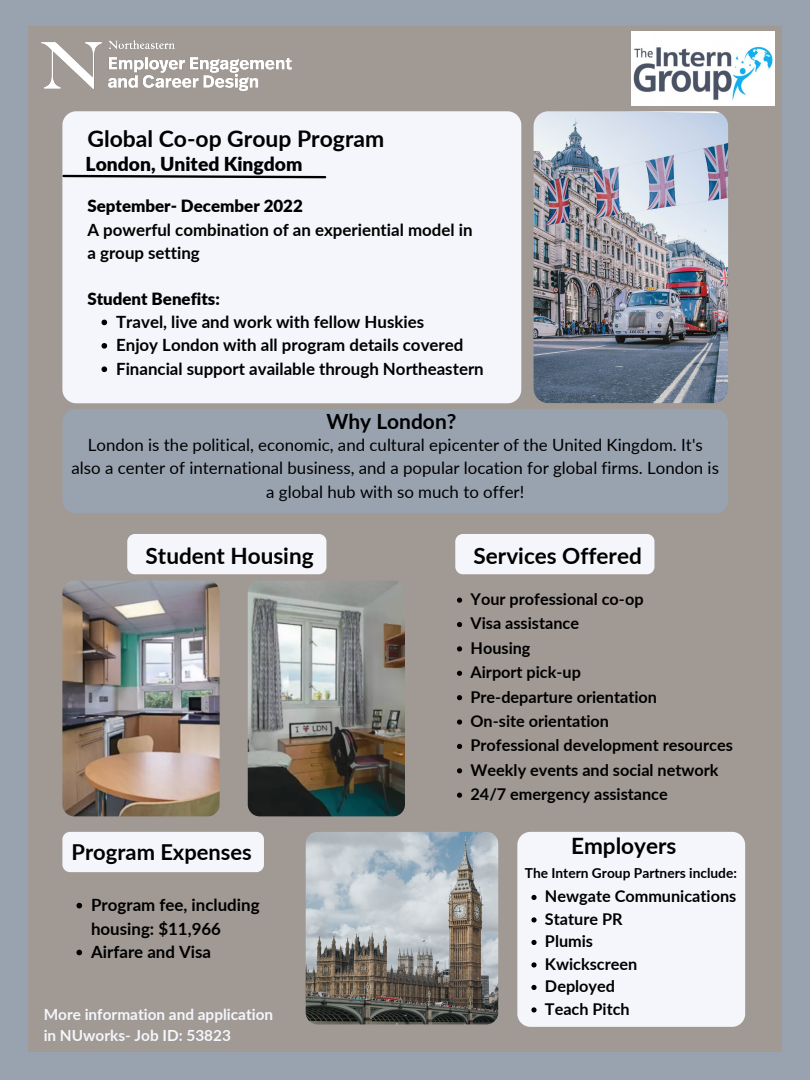
<style>
.page{position:relative;width:810px;height:1080px;background:#a19994}
.page>*{position:absolute;margin:0;border:0;box-sizing:border-box;transform-origin:0 0}
.t1{font:700 22.88px "Lato";color:#000}
.t2{font:700 22.5px "Lato";color:#000}
.t3{font:700 21.88px "Lato";color:#000}
.t4{font:700 20.94px "Lato";color:#000}
.t5{font:900 19.25px "Lato";color:#000}
.t6{font:700 16.88px/23.4px "Lato";color:#000}
.t7{font:16.88px/23.4px "Lato";color:#000;text-align:center}
.t8{font:900 16.88px "Lato";color:#000}
.t9{font:700 16.25px "Lato";color:#000}
.t10{font:700 15.38px/21.1px "Lato";color:#f4f6fc}
.t11{font:700 13.75px "Lato";color:#000}
</style>
<div class="page">
<div style="left:62px;top:111px;width:459px;height:292px;background:#f4f6fc;border-radius:14px"></div>
<img style="left:534px;top:111px;width:194px;height:292px;border-radius:15px">
<div style="left:62px;top:409px;width:666px;height:104px;background:#99a3b0;border-radius:13px"></div>
<div style="left:517px;top:832px;width:228px;height:195px;background:#f4f6fc;border-radius:13px"></div>
<svg style="left:62px;top:174px;width:265px;height:6px"></svg>
<img style="left:112px;top:40px;width:180px;height:50px">
<img style="left:306px;top:832px;width:192px;height:192px;border-radius:12px">
<div style="left:455px;top:534px;width:200px;height:40px;background:#f4f6fc;border-radius:8px"></div>
<div style="left:62px;top:832px;width:202px;height:40px;background:#f4f6fc;border-radius:8px"></div>
<div style="left:127px;top:534px;width:199px;height:40px;background:#f4f6fc;border-radius:8px"></div>
<img style="left:41px;top:40px;width:71px;height:49px">
<div style="left:2px;top:0;width:806px;height:26px;background:#99a3b0"></div>
<div style="left:782px;top:27px;width:28px;height:1039px;background:#99a3b0"></div>
<div style="left:2px;top:1052px;width:806px;height:28px;background:#99a3b0"></div>
<div style="left:0;top:27px;width:28px;height:1039px;background:#99a3b0"></div>
<img style="left:62px;top:581px;width:158px;height:235px;border-radius:12px">
<img style="left:248px;top:581px;width:157px;height:235px;border-radius:12px">
<img style="left:631px;top:32px;width:144px;height:74px">
<svg style="left:457px;top:598px;width:5px;height:5px"></svg>
<svg style="left:457px;top:622px;width:5px;height:5px"></svg>
<svg style="left:457px;top:646px;width:5px;height:6px"></svg>
<svg style="left:457px;top:671px;width:5px;height:5px"></svg>
<svg style="left:457px;top:695px;width:5px;height:5px"></svg>
<svg style="left:457px;top:719px;width:5px;height:6px"></svg>
<svg style="left:457px;top:744px;width:5px;height:5px"></svg>
<svg style="left:457px;top:768px;width:5px;height:5px"></svg>
<svg style="left:457px;top:793px;width:5px;height:5px"></svg>
<svg style="left:102px;top:320px;width:5px;height:5px"></svg>
<svg style="left:102px;top:343px;width:5px;height:6px"></svg>
<svg style="left:102px;top:366px;width:5px;height:6px"></svg>
<svg style="left:76px;top:903px;width:6px;height:5px"></svg>
<svg style="left:76px;top:950px;width:6px;height:5px"></svg>
<svg style="left:531px;top:895px;width:6px;height:5px"></svg>
<svg style="left:531px;top:917px;width:6px;height:6px"></svg>
<svg style="left:531px;top:940px;width:6px;height:5px"></svg>
<svg style="left:531px;top:962px;width:6px;height:6px"></svg>
<svg style="left:531px;top:985px;width:6px;height:5px"></svg>
<svg style="left:531px;top:1007px;width:6px;height:6px"></svg>
<p class="t1" style="left:87px;top:125px;width:298px">Global Co-op Group Program</p>
<p class="t5" style="left:86px;top:152px;width:218px">London, United Kingdom</p>
<p class="t8" style="left:87px;top:196px;width:217px">September- December 2022</p>
<p class="t6" style="left:87px;top:217px;width:387px">A powerful combination of an experiential model in a group setting</p>
<p class="t8" style="left:87px;top:288px;width:134px">Student Benefits:</p>
<p class="t6" style="left:116px;top:310px;width:310px">Travel, live and work with fellow Huskies</p>
<p class="t6" style="left:116px;top:333px;width:349px">Enjoy London with all program details covered</p>
<p class="t6" style="left:116px;top:357px;width:369px">Financial support available through Northeastern</p>
<p class="t4" style="left:327px;top:409px;width:131px">Why London?</p>
<p class="t7" style="left:72px;top:432px;width:649px">London is the political, economic, and cultural epicenter of the United Kingdom. It's also a center of international business, and a popular location for global firms. London is a global hub with so much to offer!</p>
<p class="t2" style="left:146px;top:542px;width:170px">Student Housing</p>
<p class="t3" style="left:72px;top:839px;width:182px">Program Expenses</p>
<p class="t6" style="left:91px;top:893px;width:170px">Program fee, including housing: $11,966</p>
<p class="t6" style="left:91px;top:940px;width:122px">Airfare and Visa</p>
<p class="t10" style="left:44px;top:1003px;width:231px">More information and application in NUworks- Job ID: 53823</p>
<p class="t2" style="left:474px;top:542px;width:170px">Services Offered</p>
<p class="t9" style="left:471px;top:589px;width:175px">Your professional co-op</p>
<p class="t9" style="left:471px;top:613px;width:110px">Visa assistance</p>
<p class="t9" style="left:471px;top:638px;width:62px">Housing</p>
<p class="t9" style="left:471px;top:662px;width:112px">Airport pick-up</p>
<p class="t9" style="left:471px;top:687px;width:188px">Pre-departure orientation</p>
<p class="t9" style="left:471px;top:711px;width:140px">On-site orientation</p>
<p class="t9" style="left:471px;top:735px;width:264px">Professional development resources</p>
<p class="t9" style="left:471px;top:760px;width:250px">Weekly events and social network</p>
<p class="t9" style="left:471px;top:784px;width:199px">24/7 emergency assistance</p>
<p class="t2" style="left:571px;top:832px;width:107px">Employers</p>
<p class="t11" style="left:525px;top:864px;width:214px">The Intern Group Partners include:</p>
<p class="t9" style="left:545px;top:886px;width:193px">Newgate Communications</p>
<p class="t9" style="left:545px;top:909px;width:79px">Stature PR</p>
<p class="t9" style="left:545px;top:931px;width:50px">Plumis</p>
<p class="t9" style="left:545px;top:954px;width:94px">Kwickscreen</p>
<p class="t9" style="left:545px;top:976px;width:72px">Deployed</p>
<p class="t9" style="left:545px;top:999px;width:86px">Teach Pitch</p>
</div>
